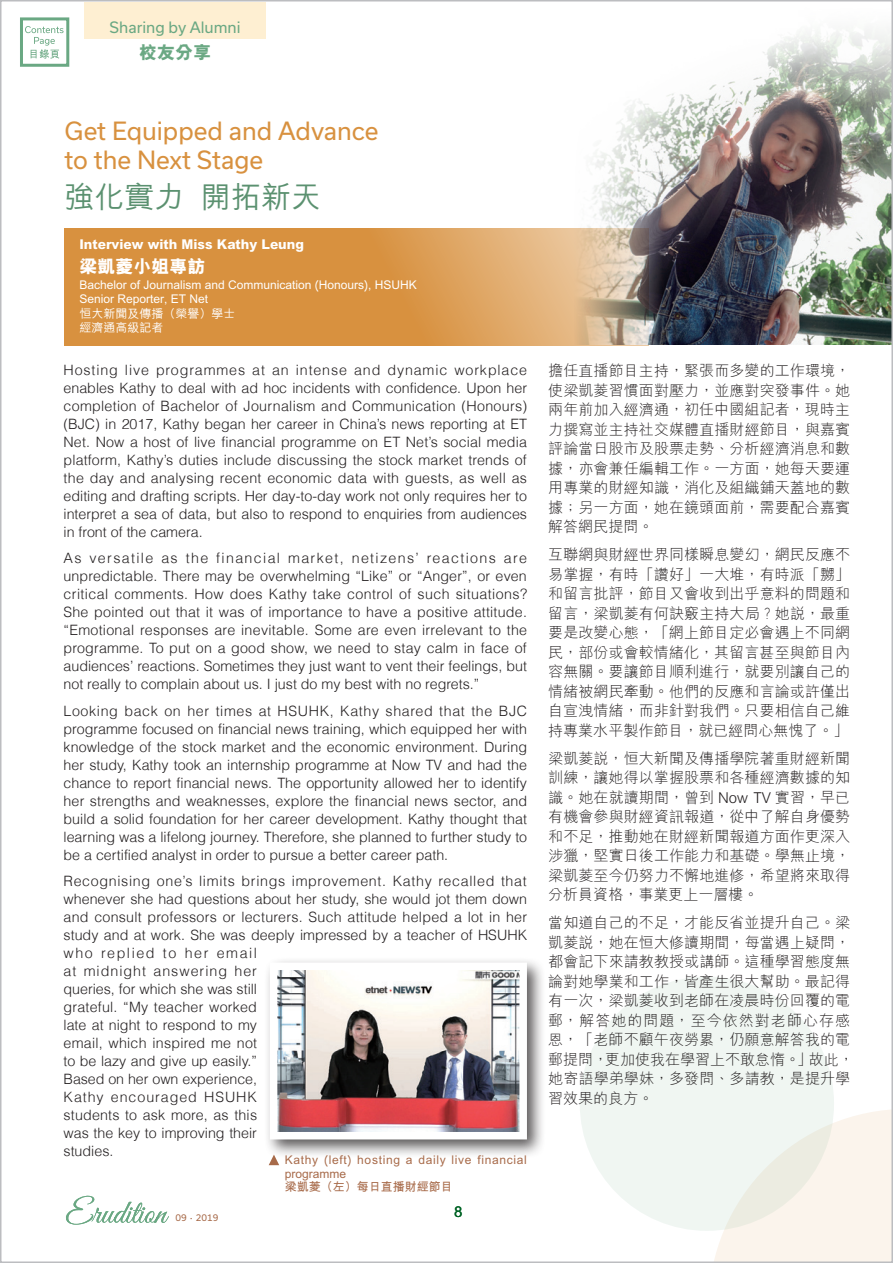
<style>
.page{position:relative;width:893px;height:1263px;background:#fff}
.page>*{position:absolute;margin:0;border:0;box-sizing:border-box;transform-origin:0 0}
.t1{font:500 30px "M Hei HK";color:#5b9170}
.t2{font:24px/28.8px "Usual";color:#d8913f}
.t3{font:800 18px "M Hei HK";color:#fff}
.t4{font:800 18px "M Hei HK";color:#6aa883}
.t5{font:300 15px/19.5px "M Hei HK";letter-spacing:.005em;color:#231f20;text-align:justify}
.t6{font:15px "Usual";color:#6aa883}
.t7{font:500 15px "M Hei HK";color:#016325}
.t8{font:300 14.25px/18px "Helvetica";color:#231f20;text-align:justify}
.t9{font:800 13.5px "M Hei HK";color:#fff}
.t10{font:500 12px/14.4px "M Hei HK";color:#fff}
.t11{font:700 12px/13.5px "M Hei HK";letter-spacing:.055em;color:#a76a49}
.t12{font:9px "Usual";color:#a76a49}
.s1{font-family:"Adobe Ming Std";font-weight:300}
</style>
<div class="page">
<div style="left:20px;top:17px;width:49px;height:50px;background:#fff;border:3px solid #6aa883"></div>
<svg style="left:25px;top:26px;width:39px;height:33px"></svg>
<div style="left:714px;top:1110px;width:176px;height:150px;background:#fbf4ec"></div>
<div style="left:580px;top:976px;width:254px;height:255px;background:linear-gradient(to bottom,#f1f7f4,#eff3ed);border-radius:50%"></div>
<svg style="left:65px;top:228px;width:584px;height:117px;background:#da984c"></svg>
<svg style="left:66px;top:1195px;width:103px;height:29px"></svg>
<div style="left:264px;top:956px;width:282px;height:203px;background:#231f20;opacity:.75"></div>
<img style="left:279px;top:971px;width:239px;height:159px">
<div style="left:270px;top:962px;width:257px;height:177px;border:8px solid #fff"></div>
<svg style="left:269px;top:1154px;width:10px;height:11px"></svg>
<div style="left:84px;top:0;width:182px;height:39px;background:#feefd2"></div>
<img style="left:568px;top:29px;width:322px;height:315px">
<p class="t6" style="left:110px;top:18px;width:133px">Sharing by Alumni</p>
<p class="t4" style="left:139px;top:43px;width:74px">校友分享</p>
<h2 class="t2" style="left:65px;top:116px;width:315px">Get Equipped and Advance to the Next Stage</h2>
<h1 class="t1" style="left:65px;top:175px;width:258px">強化實力 開拓新天</h1>
<p class="t9" style="left:79px;top:237px;width:226px">Interview with Miss Kathy Leung</p>
<p class="t3" style="left:79px;top:257px;width:127px">梁凱菱小姐專訪</p>
<p class="t10" style="left:79px;top:276px;width:339px">Bachelor of Journalism and Communication (Honours), HSUHK<br>Senior Reporter, ET Net<br>恒大新聞及傳播（榮譽）學士<br>經濟通高級記者</p>
<p class="t8" style="left:64px;top:361px;width:465px">Hosting live programmes at an intense and dynamic workplace enables Kathy to deal with ad hoc incidents with confidence. Upon her completion of Bachelor of Journalism and Communication (Honours) (BJC) in 2017, Kathy began her career in China’s news reporting at ET Net. Now a host of live financial programme on ET Net’s social media platform, Kathy’s duties include discussing the stock market trends of the day and analysing recent economic data with guests, as well as editing and drafting scripts. Her day-to-day work not only requires her to interpret a sea of data, but also to respond to enquiries from audiences in front of the camera.</p>
<p class="t8" style="left:64px;top:549px;width:465px">As versatile as the financial market, netizens’ reactions are unpredictable. There may be overwhelming “Like” or “Anger”, or even critical comments. How does Kathy take control of such situations?<br>She pointed out that it was of importance to have a positive attitude. “Emotional responses are inevitable. Some are even irrelevant to the programme. To put on a good show, we need to stay calm in face of audiences’ reactions. Sometimes they just want to vent their feelings, but not really to complain about us. I just do my best with no regrets.”</p>
<p class="t8" style="left:64px;top:702px;width:465px">Looking back on her times at HSUHK, Kathy shared that the BJC programme focused on financial news training, which equipped her with knowledge of the stock market and the economic environment. During her study, Kathy took an internship programme at Now TV and had the chance to report financial news. The opportunity allowed her to identify her strengths and weaknesses, explore the financial news sector, and build a solid foundation for her career development. Kathy thought that learning was a lifelong journey. Therefore, she planned to further study to be a certified analyst in order to pursue a better career path.</p>
<p class="t8" style="left:64px;top:872px;width:465px;text-align:left">Recognising one’s limits brings improvement. Kathy recalled that whenever she had questions about her study, she would jot them down and consult professors or lecturers. Such attitude helped a lot in her study and at work. She was deeply impressed by a teacher of HSUHK who replied to her email<br>at midnight answering her<br>queries, for which she was still<br>grateful. “My teacher worked<br>late at night to respond to my<br>email, which inspired me not<br>to be lazy and give up easily.”<br>Based on her own experience,<br>Kathy encouraged HSUHK<br>students to ask more, as this<br>was the key to improving their<br>studies.</p>
<p class="t11" style="left:285px;top:1152px;width:244px">Kathy (left) hosting a daily live financial programme<br>梁凱菱（左）每日直播財經節目</p>
<p class="t12" style="left:175px;top:1213px;width:44px">09<span class="s1">‧</span>2019</p>
<p class="t7" style="left:454px;top:1200px;width:10px">8</p>
<p class="t5" style="left:548px;top:360px;width:303px">擔任直播節目主持，緊張而多變的工作環境，使梁凱菱習慣面對壓力，並應對突發事件。她兩年前加入經濟通，初任中國組記者，現時主力撰寫並主持社交媒體直播財經節目，與嘉賓評論當日股市及股票走勢、分析經濟消息和數據，亦會兼任編輯工作。一方面，她每天要運用專業的財經知識，消化及組織鋪天蓋地的數據；另一方面，她在鏡頭面前，需要配合嘉賓解答網民提問。</p>
<p class="t5" style="left:548px;top:544px;width:303px">互聯網與財經世界同樣瞬息變幻，網民反應不易掌握，有時「讚好」一大堆，有時派「嬲」和留言批評，節目又會收到出乎意料的問題和留言，梁凱菱有何訣竅主持大局？她說，最重要是改變心態，「網上節目定必會遇上不同網民，部份或會較情緒化，其留言甚至與節目內容無關。要讓節目順利進行，就要別讓自己的情緒被網民牽動。他們的反應和言論或許僅出自宣洩情緒，而非針對我們。只要相信自己維持專業水平製作節目，就已經問心無愧了。」</p>
<p class="t5" style="left:548px;top:748px;width:303px">梁凱菱說，恒大新聞及傳播學院著重財經新聞訓練，讓她得以掌握股票和各種經濟數據的知識。她在就讀期間，曾到 Now TV 實習，早已有機會參與財經資訊報道，從中了解自身優勢和不足，推動她在財經新聞報道方面作更深入涉獵，堅實日後工作能力和基礎。學無止境，梁凱菱至今仍努力不懈地進修，希望將來取得分析員資格，事業更上一層樓。</p>
<p class="t5" style="left:548px;top:912px;width:307px;text-align:left">當知道自己的不足，才能反省並提升自己。梁凱菱說，她在恒大修讀期間，每當遇上疑問，都會記下來請教教授或講師。這種學習態度無論對她學業和工作，皆產生很大幫助。最記得有一次，梁凱菱收到老師在凌晨時份回覆的電郵，解答她的問題，至今依然對老師心存感恩，「老師不顧午夜勞累，仍願意解答我的電郵提問，更加使我在學習上不敢怠惰。」故此，她寄語學弟學妹，多發問、多請教，是提升學習效果的良方。</p>
</div>
